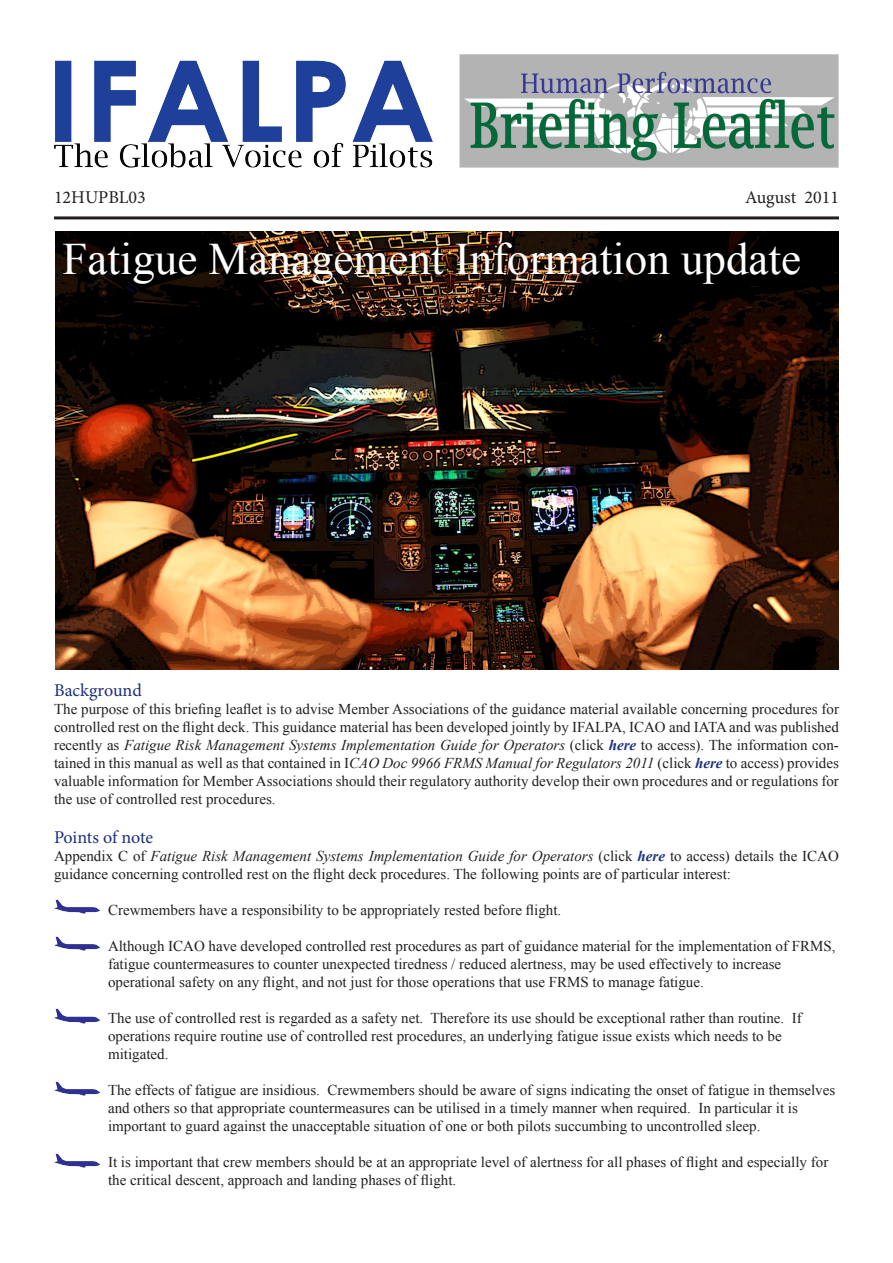
<style>
.page{position:relative;width:893px;height:1263px;background:#fff}
.page>*{position:absolute;margin:0;border:0;box-sizing:border-box;transform-origin:0 0}
.t1{font:45px "Times New Roman";color:#fff}
.t2{font:18px "Minion Pro";letter-spacing:-.005em;color:#1c2f7e}
.t3{font:18px "Minion Pro";color:#231f20}
.t4{font:15px/18px "Times New Roman";color:#231f20}
.s1{font-style:italic}
.s2{font-weight:700;font-style:italic;color:#1c2f7e}
</style>
<div class="page">
<img style="left:55px;top:232px;width:784px;height:438px">
<img style="left:54px;top:54px;width:785px;height:113px">
<hr style="left:54px;top:216px;width:785px;height:3px;background:#231f20">
<img style="left:54px;top:899px;width:45px;height:14px">
<img style="left:54px;top:936px;width:45px;height:15px">
<img style="left:54px;top:1009px;width:45px;height:14px">
<img style="left:54px;top:1081px;width:45px;height:14px">
<img style="left:54px;top:1153px;width:45px;height:15px">
<p class="t3" style="left:54px;top:186px;width:93px">12HUPBL03</p>
<p class="t3" style="left:745px;top:186px;width:95px">August 2011</p>
<p class="t1" style="left:62px;top:229px;width:740px">Fatigue Management Information update</p>
<p class="t2" style="left:54px;top:678px;width:89px">Background</p>
<p class="t4" style="left:54px;top:699px;width:786px;text-align:justify">The purpose of this briefing leaflet is to advise Member Associations of the guidance material available concerning procedures for controlled rest on the flight deck. This guidance material has been developed jointly by IFALPA, ICAO and IATA and was published recently as <span class="s1">Fatigue Risk Management Systems Implementation Guide for Operators</span> (click <span class="s2">here</span> to access). The information con&shy;tained in this manual as well as that contained in I<span class="s1">CAO Doc 9966 FRMS Manual for Regulators 2011</span> (click <span class="s2">here</span> to access) provides valuable information for Member Associations should their regulatory authority develop their own procedures and or regulations for the use of controlled rest procedures.</p>
<p class="t2" style="left:54px;top:825px;width:101px">Points of note</p>
<p class="t4" style="left:54px;top:847px;width:786px">Appendix C of <span class="s1">Fatigue Risk Management Systems Implementation Guide for Operators</span> (click <span class="s2">here</span> to access) details the ICAO guidance concerning controlled rest on the flight deck procedures. The following points are of particular interest:</p>
<p class="t4" style="left:108px;top:901px;width:455px">Crewmembers have a responsibility to be appropriately rested before flight.</p>
<p class="t4" style="left:108px;top:937px;width:729px">Although ICAO have developed controlled rest procedures as part of guidance material for the implementation of FRMS, fatigue countermeasures to counter unexpected tiredness / reduced alertness, may be used effectively to increase operational safety on any flight, and not just for those operations that use FRMS to manage fatigue.</p>
<p class="t4" style="left:108px;top:1009px;width:695px">The use of controlled rest is regarded as a safety net. Therefore its use should be exceptional rather than routine. If operations require routine use of controlled rest procedures, an underlying fatigue issue exists which needs to be mitigated.</p>
<p class="t4" style="left:108px;top:1081px;width:729px">The effects of fatigue are insidious. Crewmembers should be aware of signs indicating the onset of fatigue in themselves and others so that appropriate countermeasures can be utilised in a timely manner when required. In particular it is important to guard against the unacceptable situation of one or both pilots succumbing to uncontrolled sleep.</p>
<p class="t4" style="left:108px;top:1153px;width:722px">It is important that crew members should be at an appropriate level of alertness for all phases of flight and especially for the critical descent, approach and landing phases of flight.</p>
</div>
